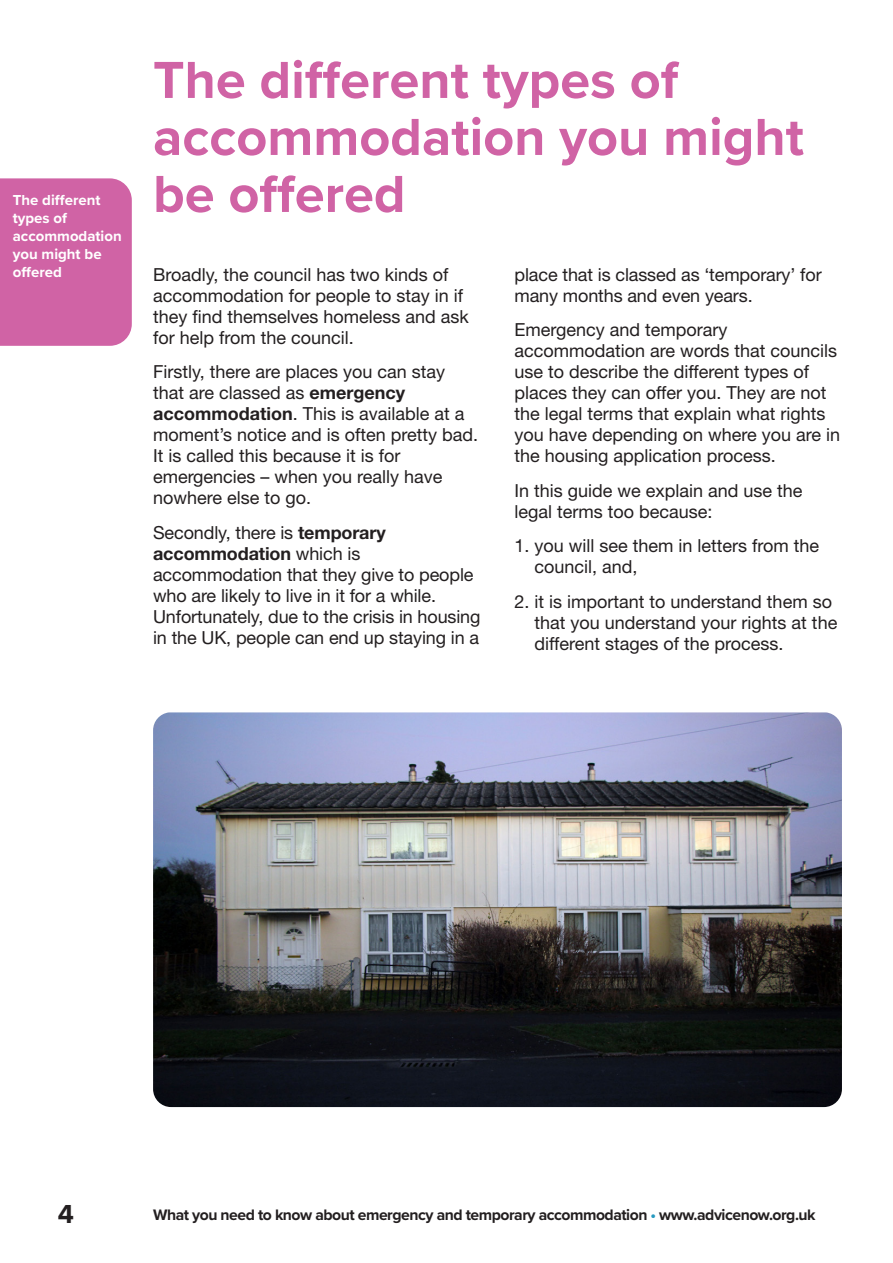
<style>
.page{position:relative;width:893px;height:1263px;background:#fff}
.page>*{position:absolute;margin:0;border:0;box-sizing:border-box;transform-origin:0 0}
._36_point_section_heading{font:700 54px/57px "Proxima Nova";color:#d063a5}
.t1{font:700 27px "Proxima Nova";color:#231f20}
.text__12_14_helv_neue_reg___9pts{font:18px/21px "Helvetica Neue LT Std";color:#231f20}
.t2{font:700 15.75px "Proxima Nova";letter-spacing:-.03em;color:#231f20}
.text__12_14_helv_neue_reg___9pts-2{font:700 15px/18px "Proxima Nova";color:#fff}
.s1{font-weight:700}
.s2{color:#2699c0}
</style>
<div class="page">
<div style="left:0;top:178px;width:132px;height:168px;background:#d063a5"></div>
<img style="left:153px;top:712px;width:689px;height:395px">
<p class="text__12_14_helv_neue_reg___9pts-2" style="left:13px;top:190px;width:110px">The different types of accommodation you might be offered</p>
<p class="_36_point_section_heading" style="left:153px;top:50px;width:652px">The different types of accommodation you might be offered</p>
<p class="text__12_14_helv_neue_reg___9pts" style="left:153px;top:264px;width:317px">Broadly, the council has two kinds of accommodation for people to stay in if they find themselves homeless and ask for help from the council.</p>
<p class="text__12_14_helv_neue_reg___9pts" style="left:153px;top:361px;width:327px">Firstly, there are places you can stay that are classed as <span class="s1">emergency accommodation</span>. This is available at a moment’s notice and is often pretty bad.<br>It is called this because it is for emergencies – when you really have nowhere else to go.</p>
<p class="text__12_14_helv_neue_reg___9pts" style="left:153px;top:522px;width:329px">Secondly, there is <span class="s1">temporary accommodation</span> which is accommodation that they give to people who are likely to live in it for a while.<br>Unfortunately, due to the crisis in housing in the UK, people can end up staying in a</p>
<p class="text__12_14_helv_neue_reg___9pts" style="left:514px;top:264px;width:309px">place that is classed as ‘temporary’ for many months and even years.</p>
<p class="text__12_14_helv_neue_reg___9pts" style="left:514px;top:319px;width:327px">Emergency and temporary accommodation are words that councils use to describe the different types of places they can offer you. They are not the legal terms that explain what rights you have depending on where you are in the housing application process.</p>
<p class="text__12_14_helv_neue_reg___9pts" style="left:514px;top:480px;width:290px">In this guide we explain and use the legal terms too because:</p>
<p class="text__12_14_helv_neue_reg___9pts" style="left:535px;top:535px;width:286px;text-indent:-20px">1. you will see them in letters from the council, and,</p>
<p class="text__12_14_helv_neue_reg___9pts" style="left:535px;top:591px;width:304px;text-indent:-20px">2. it is important to understand them so that you understand your rights at the different stages of the process.</p>
<p class="t1" style="left:58px;top:1194px;width:18px">4</p>
<p class="t2" style="left:153px;top:1203px;width:664px">What you need to know about emergency and temporary accommodation <span class="s2">•</span> www.advicenow.org.uk</p>
</div>
